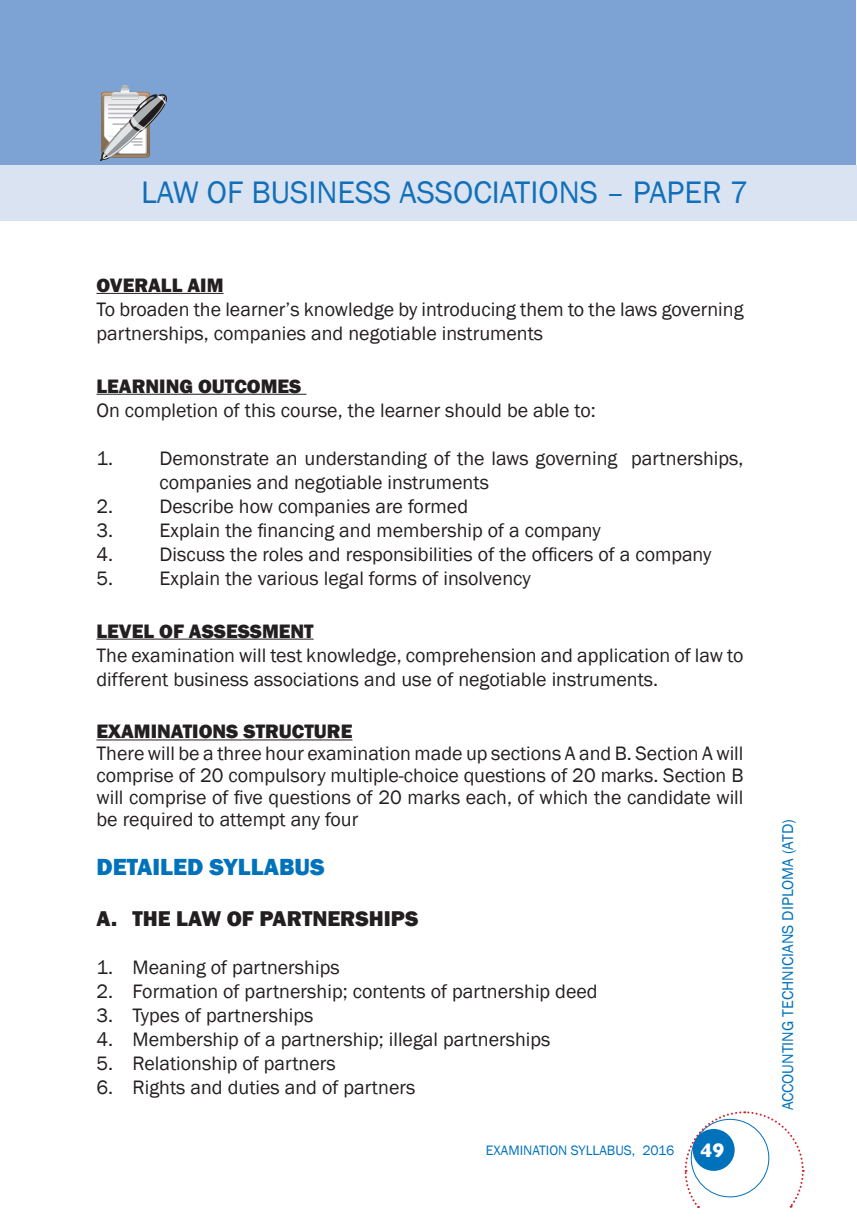
<style>
.page{position:relative;width:857px;height:1225px;background:#fff}
.page>*{position:absolute;margin:0;border:0;box-sizing:border-box;transform-origin:0 0}
.t1{font:32px "Franklin Gothic";color:#1270b9}
.t2{font:800 24px "Franklin Gothic";color:#0072bc}
.t3{font:800 22px "Franklin Gothic";color:#231f20}
.t4{font:20px/24px "Franklin Gothic";color:#231f20}
.t5{font:800 20px "Franklin Gothic";color:#231f20}
.t6{font:700 20px "Gill Sans";color:#fff}
.t7{font:16px "Franklin Gothic";color:#0072bc}
.t8{font:14px "Franklin Gothic";color:#0072bc}
</style>
<div class="page">
<svg style="left:684px;top:1111px;width:120px;height:97px"></svg>
<hr style="left:96px;top:293px;width:127px;height:1px;background:#231f20">
<hr style="left:96px;top:394px;width:210px;height:1px;background:#231f20">
<hr style="left:96px;top:638px;width:217px;height:1px;background:#231f20">
<hr style="left:96px;top:739px;width:256px;height:1px;background:#231f20">
<div style="left:0;top:0;width:855px;height:164px;background:#7da2d4"></div>
<div style="left:0;top:165px;width:856px;height:56px;background:#d9e3f2"></div>
<img style="left:121px;top:85px;width:8px;height:3px">
<svg style="left:100px;top:88px;width:67px;height:74px"></svg>
<h1 class="t1" style="left:141px;top:173px;width:608px">LAW OF BUSINESS ASSOCIATIONS – PAPER 7</h1>
<p class="t5" style="left:96px;top:272px;width:128px">OVERALL AIM</p>
<p class="t4" style="left:96px;top:298px;width:648px">To broaden the learner’s knowledge by introducing them to the laws governing partnerships, companies and negotiable instruments</p>
<p class="t5" style="left:96px;top:373px;width:206px">LEARNING OUTCOMES</p>
<p class="t4" style="left:96px;top:398px;width:500px">On completion of this course, the learner should be able to:</p>
<p class="t4" style="left:159px;top:446px;width:585px;text-indent:-63px">1. Demonstrate an understanding of the laws governing partnerships, companies and negotiable instruments</p>
<p class="t4" style="left:96px;top:494px;width:373px">2. Describe how companies are formed</p>
<p class="t4" style="left:96px;top:518px;width:505px">3. Explain the financing and membership of a company</p>
<p class="t4" style="left:96px;top:542px;width:616px">4. Discuss the roles and responsibilities of the officers of a company</p>
<p class="t4" style="left:96px;top:566px;width:435px">5. Explain the various legal forms of insolvency</p>
<p class="t5" style="left:96px;top:618px;width:218px">LEVEL OF ASSESSMENT</p>
<p class="t4" style="left:96px;top:643px;width:648px">The examination will test knowledge, comprehension and application of law to different business associations and use of negotiable instruments.</p>
<p class="t5" style="left:96px;top:719px;width:257px">EXAMINATIONS STRUCTURE</p>
<p class="t4" style="left:96px;top:743px;width:648px;line-height:22px;text-align:justify">There will be a three hour examination made up sections A and B. Section A will comprise of 20 compulsory multiple-choice questions of 20 marks. Section B will comprise of five questions of 20 marks each, of which the candidate will be required to attempt any four</p>
<p class="t2" style="left:96px;top:851px;width:229px">DETAILED SYLLABUS</p>
<p class="t3" style="left:96px;top:904px;width:323px">A. THE LAW OF PARTNERSHIPS</p>
<p class="t4" style="left:96px;top:955px;width:244px">1. Meaning of partnerships</p>
<p class="t4" style="left:96px;top:979px;width:502px">2. Formation of partnership; contents of partnership deed</p>
<p class="t4" style="left:96px;top:1003px;width:218px">3. Types of partnerships</p>
<p class="t4" style="left:96px;top:1027px;width:455px">4. Membership of a partnership; illegal partnerships</p>
<p class="t4" style="left:96px;top:1051px;width:241px">5. Relationship of partners</p>
<p class="t4" style="left:96px;top:1075px;width:320px">6. Rights and duties and of partners</p>
<p class="t8" style="left:485px;top:1141px;width:190px">EXAMINATION SYLLABUS, 2016</p>
<p class="t6" style="left:700px;top:1138px;width:25px">49</p>
<p class="t7" style="left:777px;top:1110px;width:293px;rotate:-90deg">ACCOUNTING TECHNICIANS DIPLOMA (ATD)</p>
</div>
